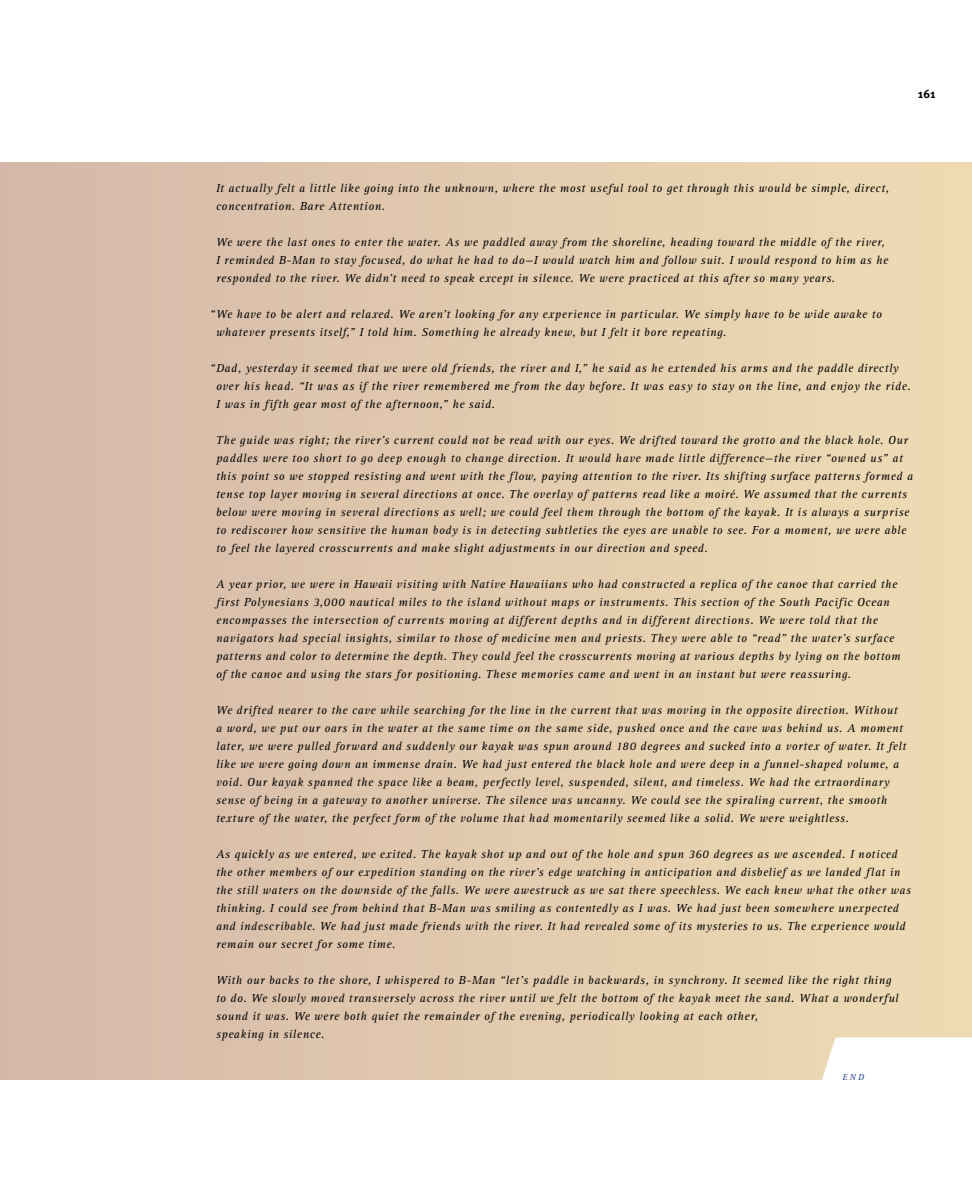
<style>
.page{position:relative;width:972px;height:1188px;background:#fff}
.page>*{position:absolute;margin:0;border:0;box-sizing:border-box;transform-origin:0 0}
.t1{font:italic 12px/18px "Rotis Serif";letter-spacing:.045em;color:#000}
.t2{font:700 12px "Meta Plus";color:#000}
.t3{font:italic 9px "Rotis Serif";color:#24408f}
</style>
<div class="page">
<div style="left:0;top:162px;width:972px;height:918px;background:linear-gradient(to right,#d4b8a8,#efdcb4)"></div>
<svg style="left:815px;top:1037px;width:157px;height:43px"></svg>
<div style="left:886px;top:1039px;width:86px;height:60px;background:#fff"></div>
<p class="t2" style="left:918px;top:87px;width:19px">161</p>
<p class="t1" style="left:216px;top:179px;width:675px">It actually felt a little like going into the unknown, where the most useful tool to get through this would be simple, direct, concentration. Bare Attention.</p>
<p class="t1" style="left:216px;top:233px;width:674px">We were the last ones to enter the water. As we paddled away from the shoreline, heading toward the middle of the river,<br>I reminded B-Man to stay focused, do what he had to do—I would watch him and follow suit. I would respond to him as he responded to the river. We didn’t need to speak except in silence. We were practiced at this after so many years.</p>
<p class="t1" style="left:216px;top:305px;width:667px;text-indent:-6px">“We have to be alert and relaxed. We aren’t looking for any experience in particular. We simply have to be wide awake to whatever presents itself,” I told him. Something he already knew, but I felt it bore repeating.</p>
<p class="t1" style="left:216px;top:359px;width:696px;text-indent:-6px">“Dad, yesterday it seemed that we were old friends, the river and I,” he said as he extended his arms and the paddle directly over his head. “It was as if the river remembered me from the day before. It was easy to stay on the line, and enjoy the ride.<br>I was in fifth gear most of the afternoon,” he said.</p>
<p class="t1" style="left:216px;top:431px;width:699px">The guide was right; the river’s current could not be read with our eyes. We drifted toward the grotto and the black hole. Our paddles were too short to go deep enough to change direction. It would have made little difference—the river “owned us” at this point so we stopped resisting and went with the flow, paying attention to the river. Its shifting surface patterns formed a tense top layer moving in several directions at once. The overlay of patterns read like a moiré. We assumed that the currents below were moving in several directions as well; we could feel them through the bottom of the kayak. It is always a surprise to rediscover how sensitive the human body is in detecting subtleties the eyes are unable to see. For a moment, we were able to feel the layered crosscurrents and make slight adjustments in our direction and speed.</p>
<p class="t1" style="left:216px;top:575px;width:686px">A year prior, we were in Hawaii visiting with Native Hawaiians who had constructed a replica of the canoe that carried the first Polynesians 3,000 nautical miles to the island without maps or instruments. This section of the South Pacific Ocean encompasses the intersection of currents moving at different depths and in different directions. We were told that the navigators had special insights, similar to those of medicine men and priests. They were able to “read” the water’s surface patterns and color to determine the depth. They could feel the crosscurrents moving at various depths by lying on the bottom of the canoe and using the stars for positioning. These memories came and went in an instant but were reassuring.</p>
<p class="t1" style="left:216px;top:701px;width:692px">We drifted nearer to the cave while searching for the line in the current that was moving in the opposite direction. Without a word, we put our oars in the water at the same time on the same side, pushed once and the cave was behind us. A moment later, we were pulled forward and suddenly our kayak was spun around 180 degrees and sucked into a vortex of water. It felt like we were going down an immense drain. We had just entered the black hole and were deep in a funnel-shaped volume, a void. Our kayak spanned the space like a beam, perfectly level, suspended, silent, and timeless. We had the extraordinary sense of being in a gateway to another universe. The silence was uncanny. We could see the spiraling current, the smooth texture of the water, the perfect form of the volume that had momentarily seemed like a solid. We were weightless.</p>
<p class="t1" style="left:216px;top:845px;width:697px">As quickly as we entered, we exited. The kayak shot up and out of the hole and spun 360 degrees as we ascended. I noticed the other members of our expedition standing on the river’s edge watching in anticipation and disbelief as we landed flat in the still waters on the downside of the falls. We were awestruck as we sat there speechless. We each knew what the other was thinking. I could see from behind that B-Man was smiling as contentedly as I was. We had just been somewhere unexpected and indescribable. We had just made friends with the river. It had revealed some of its mysteries to us. The experience would remain our secret for some time.</p>
<p class="t1" style="left:216px;top:971px;width:684px">With our backs to the shore, I whispered to B-Man “let’s paddle in backwards, in synchrony. It seemed like the right thing to do. We slowly moved transversely across the river until we felt the bottom of the kayak meet the sand. What a wonderful sound it was. We were both quiet the remainder of the evening, periodically looking at each other,<br>speaking in silence.</p>
<p class="t3" style="left:843px;top:1072px;width:23px">END</p>
</div>
